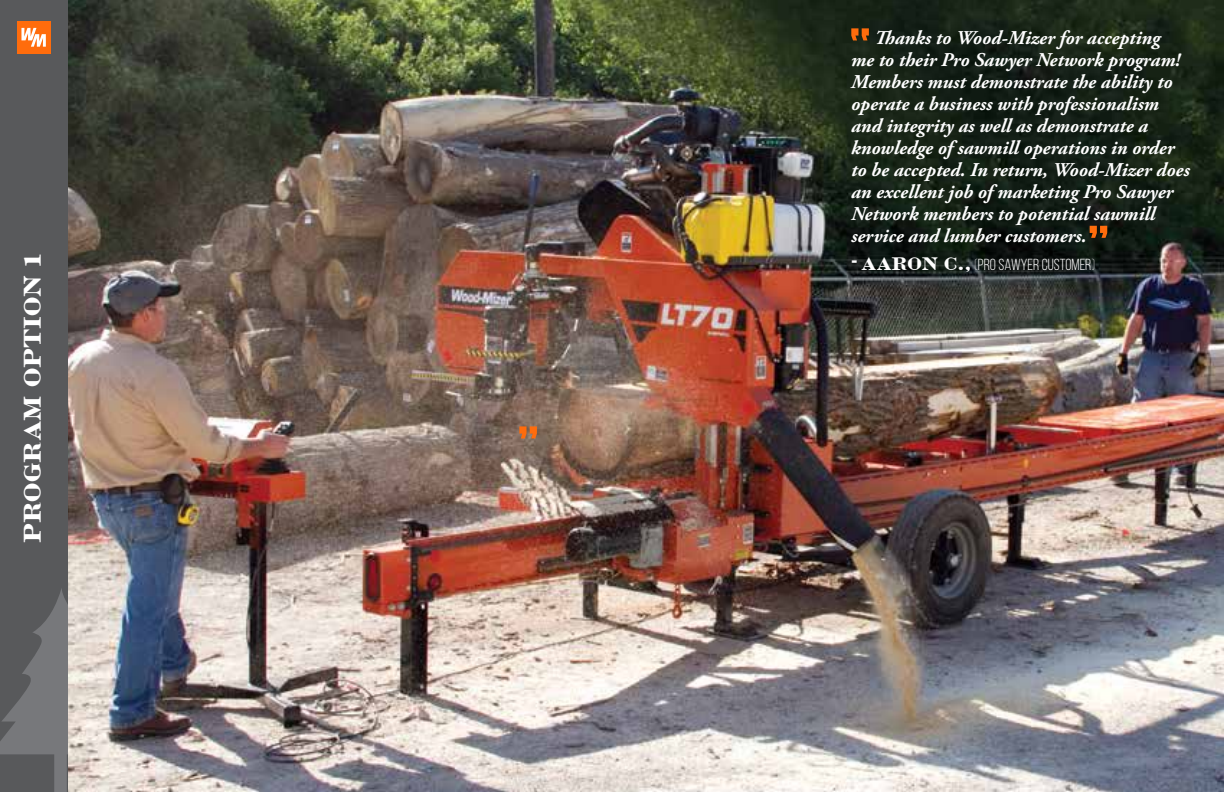
<style>
.page{position:relative;width:1224px;height:792px;background:#fff}
.page>*{position:absolute;margin:0;border:0;box-sizing:border-box;transform-origin:0 0}
.t1{font:300 96px "Ansley Display";color:#ff6c0c}
.t2{font:24px "Caston";color:#fff}
.t3{font:italic 700 19.6px/22px "Adobe Garamond Pro";color:#fff}
.t4{font:16px "Bebas Neue";color:#fff}
.s1{font-weight:700;font-size:24px}
.s2{font-family:"Caston";font-size:18px}
.s3{font-weight:300}
</style>
<div class="page">
<img style="left:68px;top:0;width:1156px;height:792px">
<div style="left:0;top:0;width:68px;height:792px;background:#58595b"></div>
<svg style="left:0;top:589px;width:68px;height:203px"></svg>
<div style="left:17px;top:21px;width:33px;height:33px;background:#ff6c0c"></div>
<svg style="left:21px;top:28px;width:25px;height:19px"></svg>
<svg style="left:1090px;top:226px;width:17px;height:12px"></svg>
<svg style="left:519px;top:426px;width:18px;height:13px"></svg>
<h1 class="t1" style="left:851px;top:10px;width:25px">“</h1>
<p class="t3" style="left:851px;top:27px;width:340px;text-indent:23px">Thanks to Wood-Mizer for accepting<br>me to their Pro Sawyer Network program!<br>Members must demonstrate the ability to operate a business with professionalism and integrity as well as demonstrate a knowledge of sawmill operations in order to be accepted. In return, Wood-Mizer does an excellent job of marketing Pro Sawyer Network members to potential sawmill service and lumber customers.</p>
<p class="t2" style="left:23px;top:543px;width:291px;rotate:-90deg">PROGRAM OPTION 1</p>
<p class="t4" style="left:851px;top:256px;width:245px"><span class="s1">-</span> <span class="s2">AARON C.,</span> <span class="s3">(</span>PRO SAWYER CUSTOMER<span class="s3">)</span></p>
</div>
